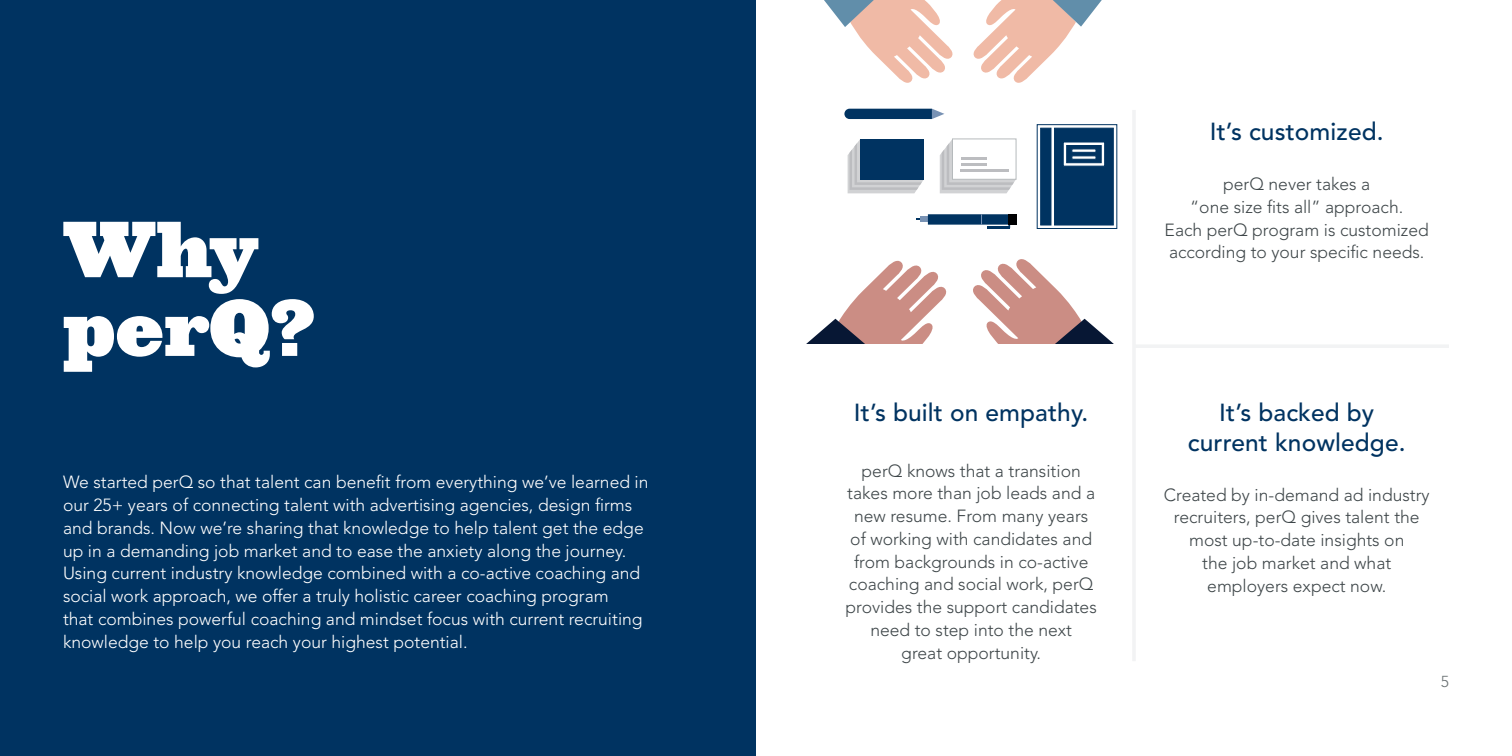
<style>
.page{position:relative;width:1512px;height:756px;background:#fff}
.page>*{position:absolute;margin:0;border:0;box-sizing:border-box;transform-origin:0 0}
.t1{font:73.5px/78.8px "Ziggurat HTF Black";letter-spacing:.005em;color:#fff}
.t2{font:500 24.5px "Avenir LT Std";letter-spacing:.005em;color:#003361}
.t3{font:300 17.5px/22.8px "Avenir LT Std";color:#fff}
.t4{font:300 17.5px/22.8px "Avenir LT Std";color:#3e4649;text-align:center}
.t5{font:300 15.75px "Avenir LT Std";color:#686f71}
</style>
<div class="page">
<svg style="left:848px;top:139px;width:76px;height:54px"></svg>
<div style="left:952px;top:138px;width:65px;height:42px;background:#d5d7d8"></div>
<svg style="left:940px;top:139px;width:76px;height:54px"></svg>
<hr style="left:961px;top:157px;width:26px;height:2px;background:#bcbdc0">
<hr style="left:961px;top:163px;width:26px;height:2px;background:#bcbdc0">
<hr style="left:961px;top:169px;width:48px;height:2px;background:#bcbdc0">
<svg style="left:844px;top:109px;width:100px;height:10px"></svg>
<svg style="left:824px;top:0;width:129px;height:83px"></svg>
<svg style="left:973px;top:0;width:129px;height:83px"></svg>
<svg style="left:973px;top:259px;width:141px;height:85px"></svg>
<svg style="left:806px;top:260px;width:141px;height:84px"></svg>
<hr style="left:916px;top:218px;width:21px;height:2px;background:#003361">
<div style="left:920px;top:216px;width:21px;height:6px;background:#7892b4"></div>
<svg style="left:928px;top:214px;width:89px;height:14px"></svg>
<div style="left:1008px;top:214px;width:7px;height:11px;background:#000001"></div>
<svg style="left:1036px;top:124px;width:82px;height:105px"></svg>
<svg style="left:1071px;top:149px;width:25px;height:4px"></svg>
<svg style="left:1071px;top:155px;width:25px;height:5px"></svg>
<div style="left:0;top:0;width:756px;height:756px;background:#003361"></div>
<hr style="left:1132px;top:110px;width:4px;height:551px;background:#f2f3f4">
<hr style="left:1134px;top:344px;width:315px;height:4px;background:#f2f3f4">
<p class="t1" style="left:63px;top:211px;width:254px">Why perQ?</p>
<p class="t3" style="left:63px;top:471px;width:587px">We started perQ so that talent can benefit from everything we’ve learned in our 25+ years of connecting talent with advertising agencies, design firms and brands. Now we’re sharing that knowledge to help talent get the edge up in a demanding job market and to ease the anxiety along the journey.<br>Using current industry knowledge combined with a co-active coaching and social work approach, we offer a truly holistic career coaching program<br>that combines powerful coaching and mindset focus with current recruiting knowledge to help you reach your highest potential.</p>
<p class="t2" style="left:854px;top:399px;width:236px">It’s built on empathy.</p>
<p class="t4" style="left:846px;top:459px;width:253px">perQ knows that a transition takes more than job leads and a new resume. From many years of working with candidates and from backgrounds in co-active coaching and social work, perQ provides the support candidates need to step into the next<br>great opportunity.</p>
<p class="t2" style="left:1210px;top:118px;width:175px">It’s customized.</p>
<p class="t4" style="left:1165px;top:173px;width:266px">perQ never takes a<br>“one size fits all” approach.<br>Each perQ program is customized according to your specific needs.</p>
<p class="t2" style="left:1219px;top:398px;width:156px">It’s backed by</p>
<p class="t2" style="left:1188px;top:428px;width:219px">current knowledge.</p>
<p class="t4" style="left:1164px;top:483px;width:267px">Created by in-demand ad industry recruiters, perQ gives talent the most up-to-date insights on</p>
<p class="t4" style="left:1202px;top:552px;width:191px;text-align:left">the job market and what employers expect now.</p>
<p class="t5" style="left:1441px;top:673px;width:10px">5</p>
</div>
